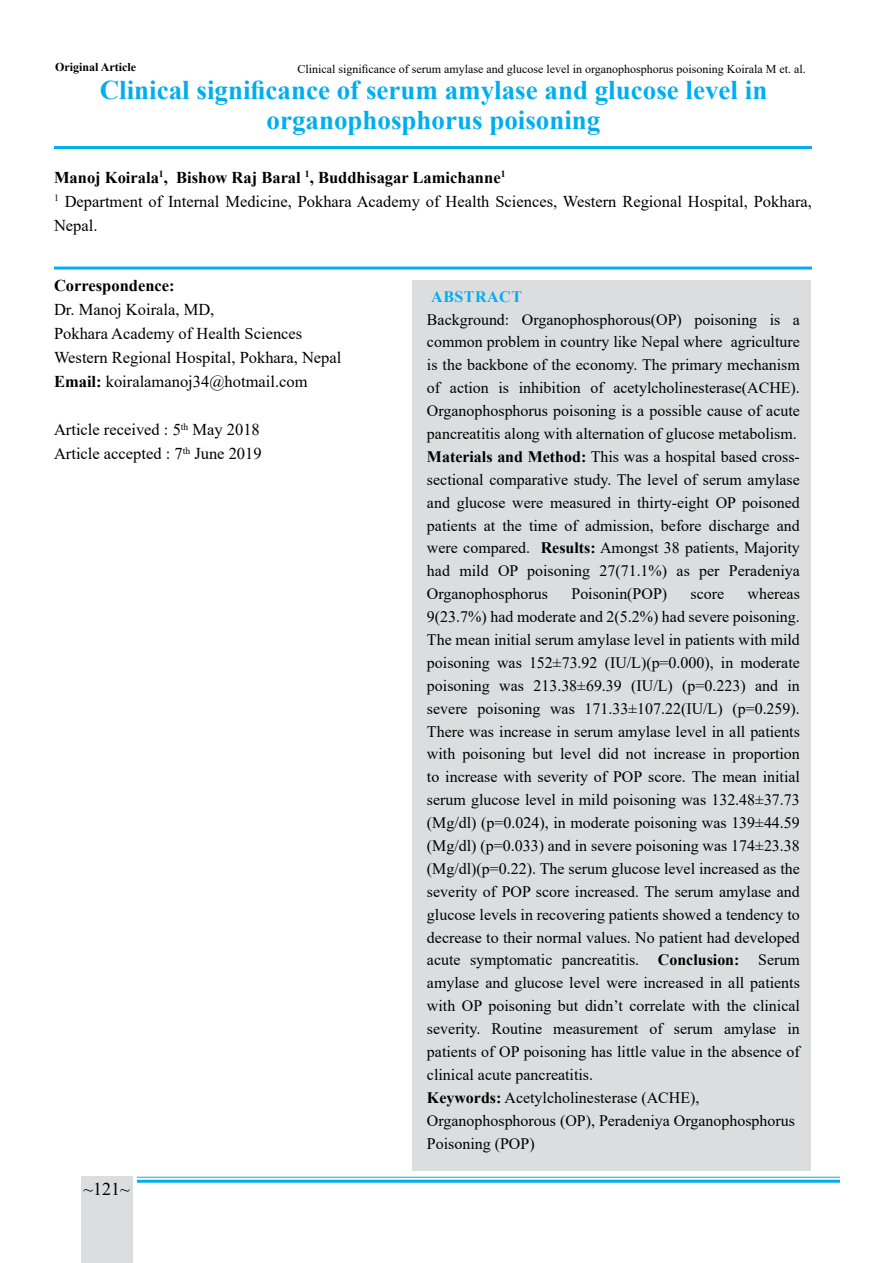
<style>
.page{position:relative;width:893px;height:1263px;background:#fff}
.page>*{position:absolute;margin:0;border:0;box-sizing:border-box;transform-origin:0 0}
.t1{font:700 27px/30px "Times New Roman";color:#00aeef;text-align:center}
.t2{font:18px "Times New Roman";color:#000}
.t3{font:16.5px/24px "Times New Roman";color:#000}
.t4{font:700 16.5px "Times New Roman";color:#000}
.t5{font:15.9px/23px "Times New Roman";color:#000}
.t6{font:700 15.9px "Times New Roman";letter-spacing:.035em;color:#00aeef}
.t7{font:12px "Times New Roman";color:#000}
.t8{font:700 12px "Times New Roman";color:#000}
.s1{font-weight:700}
</style>
<div class="page">
<hr style="left:137px;top:1177px;width:703px;height:1px;background:#00aeef">
<hr style="left:137px;top:1180px;width:703px;height:3px;background:#00aeef">
<div style="left:81px;top:1177px;width:51px;height:86px;background:#dcddde"></div>
<hr style="left:54px;top:267px;width:758px;height:3px;background:#00aeef">
<div style="left:412px;top:280px;width:399px;height:891px;background:#dcddde"></div>
<hr style="left:54px;top:146px;width:758px;height:3px;background:#00aeef">
<p class="t8" style="left:55px;top:58px;width:82px">Original Article</p>
<p class="t7" style="left:392px;top:60px;width:416px">Medical Journal of Pokhara Academy of Health Sciences Vol. 2 Issue 3 Jan-June 2019</p>
<h1 class="t1" style="left:100px;top:74px;width:669px">Clinical significance of serum amylase and glucose level in organophosphorus poisoning</h1>
<p class="t3" style="left:54px;top:165px;width:759px"><span class="s1">Manoj Koirala</span><sup>1</sup><span class="s1">, Bishow Raj Baral</span> <sup>1</sup><span class="s1">, Buddhisagar Lamichanne</span><sup>1<br></sup><sup>1</sup> Department of Internal Medicine, Pokhara Academy of Health Sciences, Western Regional Hospital, Pokhara,<br>Nepal.</p>
<p class="t7" style="left:298px;top:60px;width:510px">Clinical significance of serum amylase and glucose level in organophosphorus poisoning Koirala M et. al.</p>
<p class="t4" style="left:54px;top:274px;width:122px">Correspondence:</p>
<p class="t3" style="left:54px;top:297px;width:289px">Dr. Manoj Koirala, MD,<br>Pokhara Academy of Health Sciences Western Regional Hospital, Pokhara, Nepal <span class="s1">Email:</span> koiralamanoj34@hotmail.com</p>
<p class="t3" style="left:54px;top:417px;width:209px">Article received : 5<sup>th</sup> May 2018<br>Article accepted : 7<sup>th</sup> June 2019</p>
<p class="t2" style="left:83px;top:1176px;width:48px">~121~</p>
<p class="t6" style="left:431px;top:285px;width:92px">ABSTRACT</p>
<p class="t5" style="left:427px;top:307px;width:374px">Background: Organophosphorous(OP) poisoning is a common problem in country like Nepal where agriculture is the backbone of the economy. The primary mechanism of action is inhibition of acetylcholinesterase(ACHE).<br>Organophosphorus poisoning is a possible cause of acute pancreatitis along with alternation of glucose metabolism.<br><span class="s1">Materials and Method:</span> This was a hospital based cross&shy;sectional comparative study. The level of serum amylase and glucose were measured in thirty-eight OP poisoned patients at the time of admission, before discharge and were compared. <span class="s1">Results:</span> Amongst 38 patients, Majority had mild OP poisoning 27(71.1%) as per Peradeniya Organophosphorus</p>
<p class="t5" style="left:427px;top:582px;width:374px;text-indent:321px">whereas 9(23.7%) had moderate and 2(5.2%) had severe poisoning.<br>The mean initial serum amylase level in patients with mild poisoning was 152±73.92 (IU/L)(p=0.000), in moderate poisoning was 213.38±69.39 (IU/L) (p=0.223) and in severe poisoning was 171.33±107.22(IU/L) (p=0.259).<br>There was increase in serum amylase level in all patients with poisoning but level did not increase in proportion to increase with severity of POP score. The mean initial serum glucose level in mild poisoning was 132.48±37.73 (Mg/dl) (p=0.024), in moderate poisoning was 139±44.59 (Mg/dl) (p=0.033) and in severe poisoning was 174±23.38 (Mg/dl)(p=0.22). The serum glucose level increased as the severity of POP score increased. The serum amylase and glucose levels in recovering patients showed a tendency to decrease to their normal values. No patient had developed acute symptomatic pancreatitis. <span class="s1">Conclusion:</span> Serum amylase and glucose level were increased in all patients with OP poisoning but didn’t correlate with the clinical severity. Routine measurement of serum amylase in patients of OP poisoning has little value in the absence of clinical acute pancreatitis.<br><span class="s1">Keywords:</span> Acetylcholinesterase (ACHE), Organophosphorous (OP), Peradeniya Organophosphorus Poisoning (POP)</p>
<p class="t5" style="left:571px;top:582px;width:97px">Poisonin(POP)</p>
<p class="t5" style="left:691px;top:582px;width:35px">score</p>
</div>
